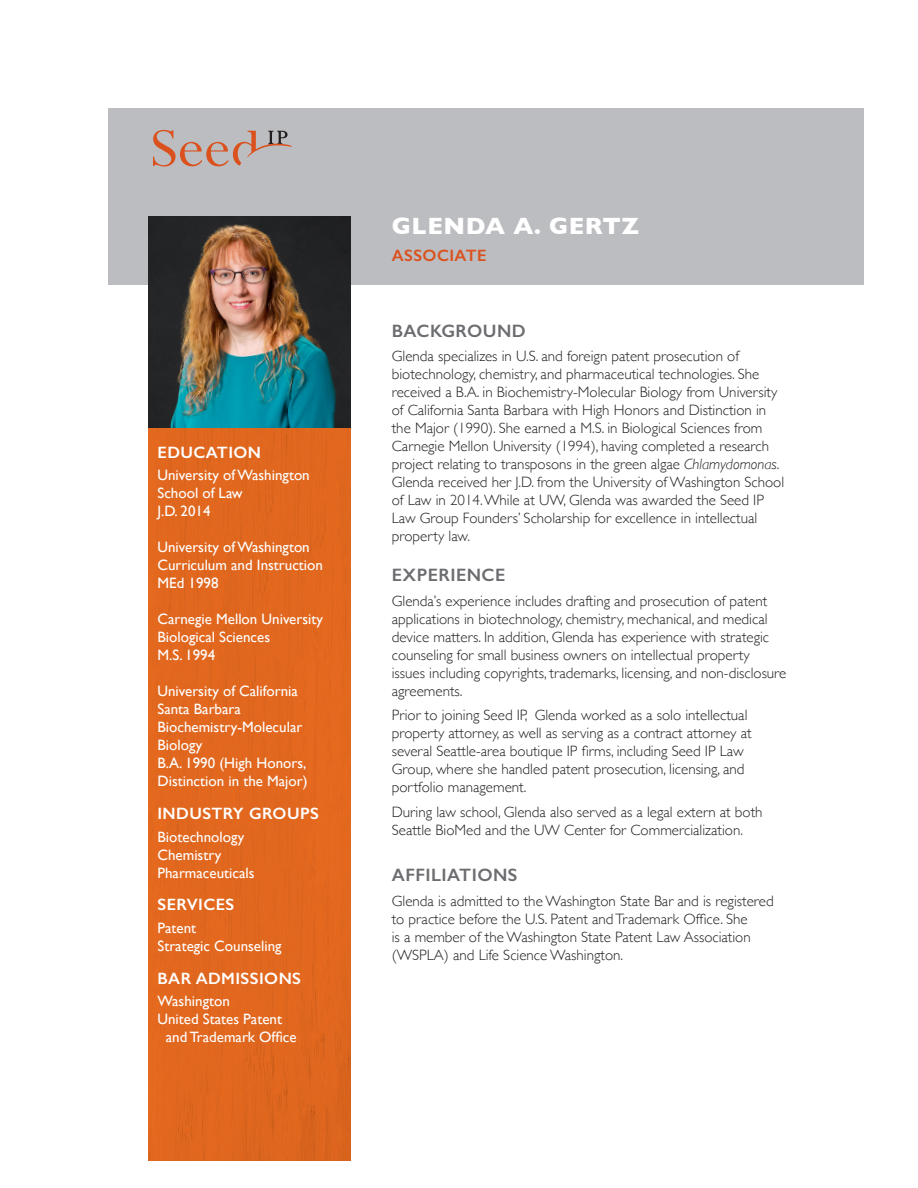
<style>
.page{position:relative;width:918px;height:1188px;background:#fff}
.page>*{position:absolute;margin:0;border:0;box-sizing:border-box;transform-origin:0 0}
.Title_Name{font:700 24px "Gill Sans";letter-spacing:.025em;color:#fff}
.t1{font:600 18px "Gill Sans";letter-spacing:.025em;color:#6c6d70}
.Header_Sidebar{font:600 16.5px "Gill Sans";letter-spacing:.025em;color:#fff}
.t2{font:600 16.5px "Gill Sans";letter-spacing:.025em;color:#da511d}
.t3{font:300 15px/18px "Gill Sans";color:#231f20}
.List_Sidebar{font:15px/18px "Gill Sans";color:#fff}
.s1{font-style:italic}
</style>
<div class="page">
<div style="left:148px;top:427px;width:203px;height:734px;background:#e2671e"></div>
<div style="left:108px;top:108px;width:756px;height:177px;background:#bcbdc0"></div>
<svg style="left:153px;top:130px;width:139px;height:37px"></svg>
<img style="left:148px;top:216px;width:203px;height:211px">
<p class="Header_Sidebar" style="left:158px;top:442px;width:105px">EDUCATION</p>
<p class="List_Sidebar" style="left:158px;top:466px;width:154px">University of Washington<br>School of Law</p>
<p class="List_Sidebar" style="left:158px;top:502px;width:55px">J.D. 2014</p>
<p class="List_Sidebar" style="left:158px;top:538px;width:154px">University of Washington</p>
<p class="List_Sidebar" style="left:158px;top:556px;width:167px">Curriculum and Instruction</p>
<p class="List_Sidebar" style="left:158px;top:574px;width:63px">MEd 1998</p>
<p class="List_Sidebar" style="left:158px;top:610px;width:167px">Carnegie Mellon University</p>
<p class="List_Sidebar" style="left:158px;top:628px;width:114px">Biological Sciences</p>
<p class="List_Sidebar" style="left:158px;top:646px;width:59px">M.S. 1994</p>
<p class="List_Sidebar" style="left:158px;top:682px;width:142px">University of California<br>Santa Barbara</p>
<p class="List_Sidebar" style="left:158px;top:718px;width:146px">Biochemistry-Molecular<br>Biology</p>
<p class="List_Sidebar" style="left:158px;top:754px;width:152px">B.A. 1990 (High Honors,<br>Distinction in the Major)</p>
<p class="Header_Sidebar" style="left:158px;top:804px;width:163px">INDUSTRY GROUPS</p>
<p class="List_Sidebar" style="left:158px;top:827px;width:88px">Biotechnology</p>
<p class="List_Sidebar" style="left:158px;top:845px;width:65px">Chemistry</p>
<p class="List_Sidebar" style="left:158px;top:863px;width:99px">Pharmaceuticals</p>
<p class="Header_Sidebar" style="left:158px;top:895px;width:78px">SERVICES</p>
<p class="List_Sidebar" style="left:158px;top:918px;width:40px">Patent</p>
<p class="List_Sidebar" style="left:158px;top:936px;width:126px">Strategic Counseling</p>
<p class="Header_Sidebar" style="left:158px;top:968px;width:145px">BAR ADMISSIONS</p>
<p class="List_Sidebar" style="left:158px;top:992px;width:74px">Washington</p>
<p class="List_Sidebar" style="left:158px;top:1010px;width:126px">United States Patent</p>
<p class="List_Sidebar" style="left:166px;top:1028px;width:132px">and Trademark Office</p>
<p class="Title_Name" style="left:392px;top:207px;width:249px">GLENDA A. GERTZ</p>
<p class="t2" style="left:392px;top:246px;width:96px">ASSOCIATE</p>
<p class="t1" style="left:392px;top:320px;width:136px">BACKGROUND</p>
<p class="t3" style="left:392px;top:347px;width:394px">Glenda specializes in U.S. and foreign patent prosecution of biotechnology, chemistry, and pharmaceutical technologies. She received a B.A. in Biochemistry-Molecular Biology from University of California Santa Barbara with High Honors and Distinction in the Major (1990). She earned a M.S. in Biological Sciences from Carnegie Mellon University (1994), having completed a research project relating to transposons in the green algae <span class="s1">Chlamydomonas</span>.<br>Glenda received her J.D. from the University of Washington School of Law in 2014. While at UW, Glenda was awarded the Seed IP Law Group Founders’ Scholarship for excellence in intellectual property law.</p>
<p class="t1" style="left:392px;top:564px;width:115px">EXPERIENCE</p>
<p class="t3" style="left:392px;top:591px;width:396px">Glenda’s experience includes drafting and prosecution of patent applications in biotechnology, chemistry, mechanical, and medical device matters. In addition, Glenda has experience with strategic counseling for small business owners on intellectual property issues including copyrights, trademarks, licensing, and non-disclosure agreements.</p>
<p class="t3" style="left:392px;top:706px;width:361px">Prior to joining Seed IP, Glenda worked as a solo intellectual property attorney, as well as serving as a contract attorney at several Seattle-area boutique IP firms, including Seed IP Law Group, where she handled patent prosecution, licensing, and portfolio management.</p>
<p class="t3" style="left:392px;top:803px;width:372px">During law school, Glenda also served as a legal extern at both<br>Seattle BioMed and the UW Center for Commercialization.</p>
<p class="t1" style="left:392px;top:865px;width:127px">AFFILIATIONS</p>
<p class="t3" style="left:392px;top:892px;width:383px">Glenda is admitted to the Washington State Bar and is registered to practice before the U.S. Patent and Trademark Office. She<br>is a member of the Washington State Patent Law Association (WSPLA) and Life Science Washington.</p>
</div>
